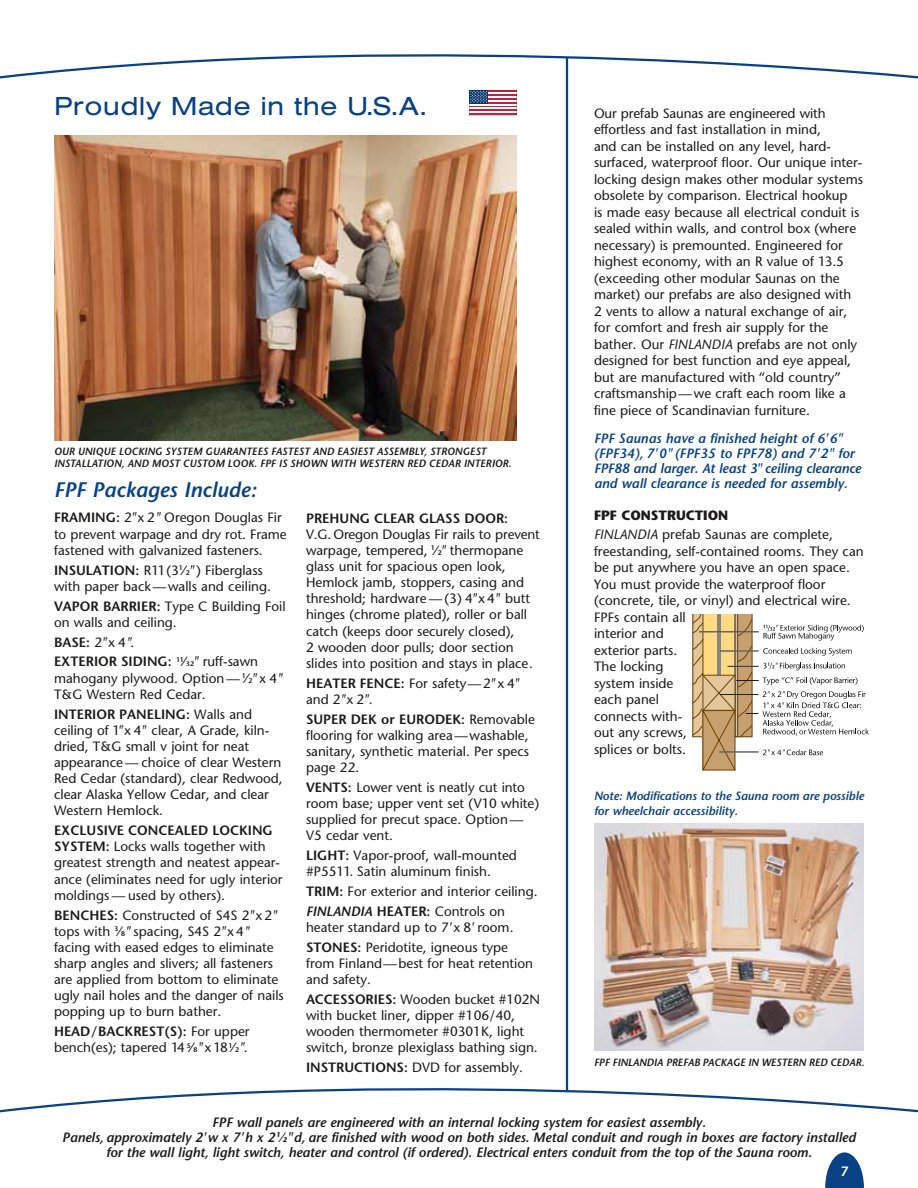
<style>
.page{position:relative;width:918px;height:1188px;background:#fff}
.page>*{position:absolute;margin:0;border:0;box-sizing:border-box;transform-origin:0 0}
.t1{font:27px "Nimbus San T Regu Exte";letter-spacing:.01em;color:#084284}
.t2{font:italic 600 21px "Stone Sans";color:#084284}
.t3{font:13.5px/16px "Stone Sans";color:#1b1a19}
.t4{font:italic 600 13.5px/15px "Stone Sans";letter-spacing:-.04em;color:#1b1a19;text-align:center}
.t5{font:italic 600 13.5px/15px "Stone Sans";color:#084284}
.t6{font:600 13.5px/19.8px "Stone Sans";color:#1b1a19}
.t7{font:700 13.5px "Stone Sans";color:#1b1a19}
.t8{font:600 13.5px "Stone Sans";color:#fff}
.t9{font:italic 600 12px/15px "Stone Sans";letter-spacing:-.035em;color:#084284}
.t10{font:italic 600 10.5px/12px "Stone Sans";color:#1b1a19}
.s1{font-weight:600}
.s2{font-weight:600;font-style:italic}
.s3{font-weight:600;font-size:6.75px}
.s4{font-weight:400}
.s5{font-style:italic}
.s6{font-size:6.75px}
.s7{font-weight:700}
.s8{font-weight:700;font-size:6.75px}
</style>
<div class="page">
<svg style="left:825px;top:1152px;width:39px;height:36px"></svg>
<img style="left:54px;top:135px;width:463px;height:306px">
<img style="left:594px;top:824px;width:270px;height:226px">
<svg style="left:469px;top:90px;width:48px;height:25px"></svg>
<svg style="left:2px;top:54px;width:916px;height:27px"></svg>
<svg style="left:2px;top:1061px;width:916px;height:52px"></svg>
<hr style="left:566px;top:57px;width:2px;height:1034px;background:#084284">
<svg style="left:692px;top:615px;width:177px;height:155px"></svg>
<h1 class="t1" style="left:54px;top:91px;width:374px">Proudly Made in the U.S.A.</h1>
<p class="t10" style="left:54px;top:446px;width:459px">Our unique locking system guarantees fastest and easiest assembly, strongest installation, and most custom look. FPF is shown with Western Red Cedar interior.</p>
<h2 class="t2" style="left:54px;top:477px;width:204px">FPF Packages Include:</h2>
<p class="t3" style="left:54px;top:510px;width:234px"><span class="s1">FRAMING:</span> 2<span class="s2">"</span>x 2<span class="s2">"</span> Oregon Douglas Fir to prevent warpage and dry rot. Frame fastened with galvanized fasteners.</p>
<p class="t3" style="left:54px;top:562px;width:219px"><span class="s1">INSULATION:</span> R11 (3<sup>1</sup>⁄<span class="s3">2</span><span class="s2">"</span>) Fiberglass with paper back — walls and ceiling.</p>
<p class="t3" style="left:54px;top:598px;width:233px"><span class="s1">VAPOR BARRIER:</span> Type C Building Foil on walls and ceiling.</p>
<p class="t6" style="left:54px;top:632px;width:206px">BASE: <span class="s4">2</span><span class="s5">"</span><span class="s4">x 4</span><span class="s5">"</span><span class="s4">.<br></span>EXTERIOR SIDING: <sup>11</sup><span class="s4">⁄</span><span class="s6">32</span><span class="s5">"</span> <span class="s4">ruff-sawn</span></p>
<p class="t3" style="left:54px;top:670px;width:230px">mahogany plywood. Option — <sup>1</sup>⁄<span class="s3">2</span><span class="s2">"</span> x 4<span class="s2">"<br></span>T&amp;G Western Red Cedar.</p>
<p class="t3" style="left:54px;top:706px;width:230px"><span class="s1">INTERIOR PANELING:</span> Walls and ceiling of 1<span class="s2">"</span>x 4<span class="s2">"</span> clear, A Grade, kiln&shy;dried, T&amp;G small v joint for neat appearance — choice of clear Western<br>Red Cedar (standard), clear Redwood, clear Alaska Yellow Cedar, and clear<br>Western Hemlock.</p>
<p class="t3" style="left:54px;top:822px;width:230px"><span class="s1">EXCLUSIVE CONCEALED LOCKING SYSTEM:</span> Locks walls together with greatest strength and neatest appear&shy;ance (eliminates need for ugly interior moldings — used by others).</p>
<p class="t3" style="left:54px;top:907px;width:231px"><span class="s1">BENCHES:</span> Constructed of S4S 2<span class="s2">"</span>x2<span class="s2">" </span>tops with <sup>3</sup>⁄<span class="s3">8</span><span class="s2">"</span> spacing, S4S 2<span class="s2">"</span>x4<span class="s2">" </span>facing with eased edges to eliminate sharp angles and slivers; all fasteners are applied from bottom to eliminate ugly nail holes and the danger of nails popping up to burn bather.</p>
<p class="t3" style="left:54px;top:1023px;width:197px"><span class="s1">HEAD/BACKREST(S):</span> For upper bench(es); tapered 14 <sup>5</sup>⁄<span class="s3">8</span><span class="s2">"</span> x 18<sup>1</sup>⁄<span class="s3">2</span><span class="s2">"</span>.</p>
<p class="t6" style="left:306px;top:508px;width:204px">PREHUNG CLEAR GLASS DOOR:</p>
<p class="t3" style="left:306px;top:526px;width:235px">V.G. Oregon Douglas Fir rails to prevent warpage, tempered, <sup>1</sup>⁄<span class="s3">2</span><span class="s2">"</span> thermopane glass unit for spacious open look, Hemlock jamb, stoppers, casing and threshold; hardware — (3) 4<span class="s2">"</span>x4<span class="s2">"</span> butt hinges (chrome plated), roller or ball catch (keeps door securely closed),<br>2 wooden door pulls; door section slides into position and stays in place.</p>
<p class="t3" style="left:306px;top:675px;width:214px"><span class="s1">HEATER FENCE:</span> For safety — 2<span class="s2">"</span> x 4<span class="s2">" </span>and 2<span class="s2">"</span>x 2<span class="s2">"</span>.</p>
<p class="t3" style="left:306px;top:711px;width:230px"><span class="s1">SUPER DEK or EURODEK:</span> Removable flooring for walking area — washable, sanitary, synthetic material. Per specs page 22.</p>
<p class="t3" style="left:306px;top:779px;width:235px"><span class="s1">VENTS:</span> Lower vent is neatly cut into room base; upper vent set (V10 white) supplied for precut space. Option —<br>V5 cedar vent.</p>
<p class="t3" style="left:306px;top:847px;width:212px"><span class="s1">LIGHT:</span> Vapor-proof, wall-mounted #P5511. Satin aluminum finish.</p>
<p class="t3" style="left:306px;top:882px;width:233px;line-height:19.8px"><span class="s1">TRIM:</span> For exterior and interior ceiling.<br><span class="s2">FINLANDIA</span></p>
<p class="t3" style="left:306px;top:903px;width:209px;text-indent:71px"><span class="s1">HEATER:</span> Controls on heater standard up to 7<span class="s2">'</span> x 8<span class="s2">'</span> room.</p>
<p class="t3" style="left:306px;top:939px;width:229px"><span class="s1">STONES:</span> Peridotite, igneous type from Finland—best for heat retention and safety.</p>
<p class="t3" style="left:306px;top:991px;width:235px"><span class="s1">ACCESSORIES:</span> Wooden bucket #102N with bucket liner, dipper #106/40, wooden thermometer #0301K, light switch, bronze plexiglass bathing sign.</p>
<p class="t3" style="left:306px;top:1060px;width:219px"><span class="s1">INSTRUCTIONS:</span> DVD for assembly.</p>
<p class="t3" style="left:594px;top:105px;width:271px;line-height:16.5px">Our prefab Saunas are engineered with effortless and fast installation in mind,<br>and can be installed on any level, hard&shy;surfaced, waterproof floor. Our unique inter&shy;locking design makes other modular systems obsolete by comparison. Electrical hookup<br>is made easy because all electrical conduit is sealed within walls, and control box (where necessary) is premounted. Engineered for highest economy, with an R value of 13.5 (exceeding other modular Saunas on the market) our prefabs are also designed with<br>2 vents to allow a natural exchange of air, for comfort and fresh air supply for the bather. Our <span class="s5">FINLANDIA</span> prefabs are not only designed for best function and eye appeal, but are manufactured with “old country” craftsmanship — we craft each room like a fine piece of Scandinavian furniture.</p>
<p class="t5" style="left:594px;top:431px;width:269px">FPF Saunas have a finished height of 6<span class="s7">'</span>6<span class="s7">" </span>(FPF34), 7<span class="s7">'</span>0<span class="s7">"</span> (FPF35 to FPF78) and 7<span class="s7">'</span>2<span class="s7">"</span> for FPF88 and larger. At least 3<span class="s7">"</span> ceiling clearance and wall clearance is needed for assembly.</p>
<p class="t3" style="left:594px;top:505px;width:240px;line-height:19.5px;text-indent:73px"><span class="s7">RUCTION<br></span><span class="s5">FINLANDIA</span> prefab Saunas are complete,</p>
<p class="t3" style="left:594px;top:543px;width:271px;line-height:16.5px">freestanding, self-contained rooms. They can be put anywhere you have an open space.<br>You must provide the waterproof floor (concrete, tile, or vinyl) and electrical wire.<br>FPFs contain all<br>interior and<br>exterior parts.<br>The locking<br>system inside<br>each panel<br>connects with-<br>out any screws,<br>splices or bolts.</p>
<p class="t9" style="left:594px;top:788px;width:272px">Note: Modifications to the Sauna room are possible for wheelchair accessibility.</p>
<p class="t7" style="left:594px;top:507px;width:47px">FPF CONST</p>
<p class="t10" style="left:594px;top:1056px;width:161px">FPF Finlandia Prefab Package INWESTERNREDCEDAR</p>
<p class="t10" style="left:862px;top:1056px;width:4px">.</p>
<p class="t4" style="left:62px;top:1115px;width:796px">FPF wall panels are engineered with an internal locking system for easiest assembly.<br>Panels, approximately 2<span class="s7">'</span>w x 7<span class="s7">'</span>h x 2 <sup>1</sup>⁄<span class="s8">2</span><span class="s7">"</span>d, are finished with wood on both sides. Metal conduit and rough in boxes are factory installed for the wall light, light switch, heater and control (if ordered). Electrical enters conduit from the top of the Sauna room.</p>
<p class="t8" style="left:841px;top:1163px;width:9px">7</p>
</div>
